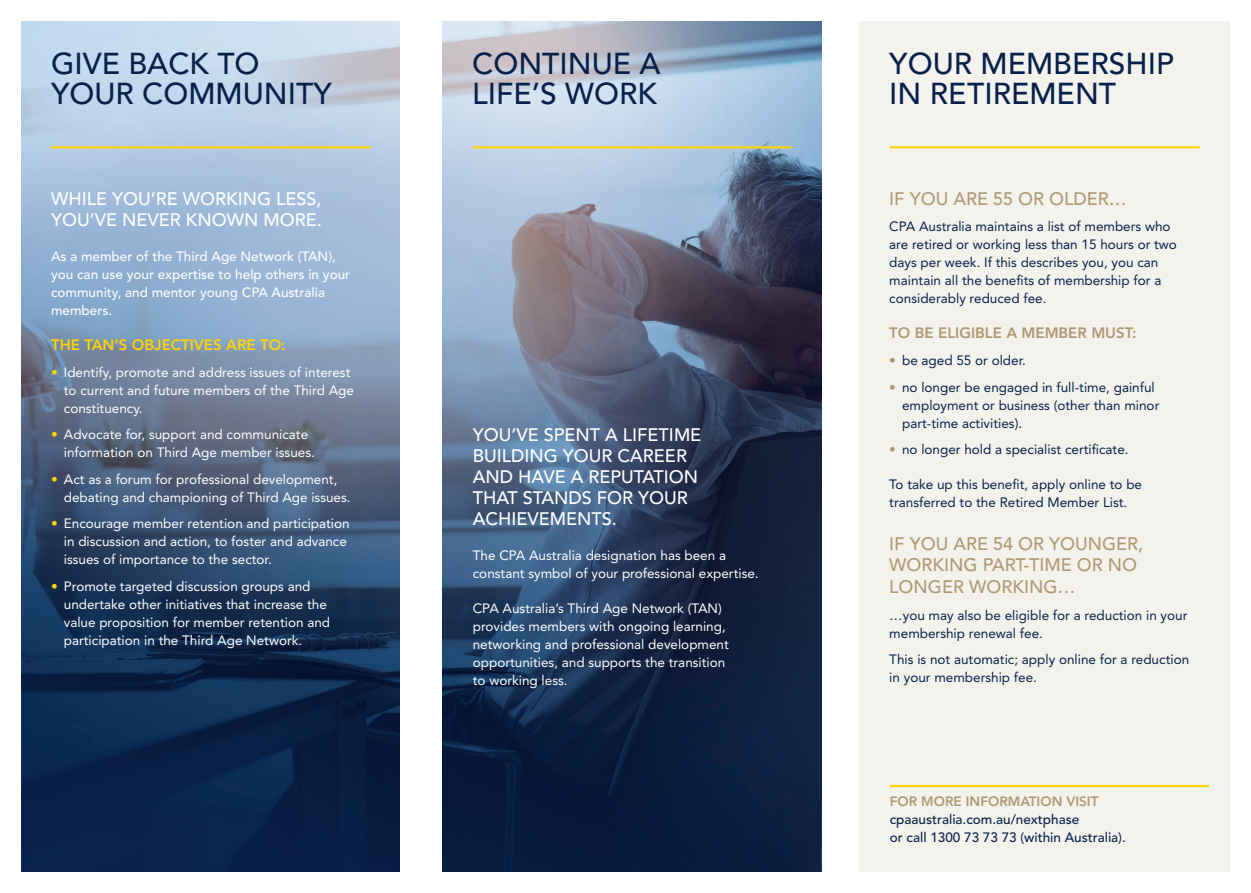
<style>
.page{position:relative;width:1251px;height:893px;background:#fff}
.page>*{position:absolute;margin:0;border:0;box-sizing:border-box;transform-origin:0 0}
.Heading{font:500 30px/30px "Avenir LT Std";color:#07214b}
.Subheading{font:500 18px/21px "Avenir LT Std";color:#fff}
.Subheading-2{font:500 18px/21.6px "Avenir LT Std";color:#ae9974}
.section{font:800 15px "Avenir LT Std";color:#fed304}
.body_white{font:800 15px "Avenir LT Std";color:#ae9974}
.body_white-2{font:13.5px/18px "Avenir LT Std";color:#fff}
.body_white-3{font:13.5px/18px "Avenir LT Std";color:#07214b}
.body_white-4{font:500 13.5px/18px "Avenir LT Std";color:#fff}
.body_white-5{font:500 13.5px/18px "Avenir LT Std";color:#07214b}
.s1{color:#fed304}
.s2{color:#ae9974}
.s3{font-weight:800;color:#ae9974}
</style>
<div class="page">
<div style="left:859px;top:21px;width:370px;height:851px;background:#f4f2ed"></div>
<img style="left:442px;top:21px;width:379px;height:850px">
<img style="left:21px;top:21px;width:379px;height:850px">
<hr style="left:472px;top:146px;width:319px;height:2px;background:#fed304">
<hr style="left:51px;top:146px;width:319px;height:2px;background:#fed304">
<hr style="left:889px;top:146px;width:310px;height:2px;background:#fed304">
<hr style="left:889px;top:785px;width:319px;height:2px;background:#fed304">
<p class="Heading" style="left:51px;top:49px;width:210px">GIVE BACK TO</p>
<p class="Heading" style="left:51px;top:79px;width:282px">YOUR COMMUNITY</p>
<p class="Subheading" style="left:51px;top:189px;width:272px">WHILE YOU’RE WORKING LESS,<br>YOU’VE NEVER KNOWN MORE.</p>
<p class="body_white-4" style="left:51px;top:248px;width:300px">As a member of the Third Age Network (TAN), you can use your expertise to help others in your community, and mentor young CPA Australia members.</p>
<p class="section" style="left:51px;top:336px;width:236px">THE TAN’S OBJECTIVES ARE TO:</p>
<p class="body_white-2" style="left:64px;top:363px;width:291px;text-indent:-13px"><span class="s1">•</span> Identify, promote and address issues of interest to current and future members of the Third Age constituency.</p>
<p class="body_white-2" style="left:64px;top:425px;width:252px;text-indent:-13px"><span class="s1">•</span> Advocate for, support and communicate information on Third Age member issues.</p>
<p class="body_white-2" style="left:64px;top:470px;width:288px;text-indent:-13px"><span class="s1">•</span> Act as a forum for professional development, debating and championing of Third Age issues.</p>
<p class="body_white-2" style="left:64px;top:514px;width:287px;text-indent:-13px"><span class="s1">•</span> Encourage member retention and participation in discussion and action, to foster and advance issues of importance to the sector.</p>
<p class="body_white-2" style="left:64px;top:577px;width:268px;text-indent:-13px"><span class="s1">•</span> Promote targeted discussion groups and undertake other initiatives that increase the value proposition for member retention and participation in the Third Age Network.</p>
<p class="Heading" style="left:472px;top:49px;width:190px">CONTINUE A</p>
<p class="Heading" style="left:472px;top:79px;width:186px">LIFE’S WORK</p>
<p class="Subheading" style="left:472px;top:425px;width:230px">YOU’VE SPENT A LIFETIME<br>BUILDING YOUR CAREER<br>AND HAVE A REPUTATION<br>THAT STANDS FOR YOUR<br>ACHIEVEMENTS.</p>
<p class="body_white-2" style="left:472px;top:546px;width:287px">The CPA Australia designation has been a constant symbol of your professional expertise.</p>
<p class="body_white-2" style="left:472px;top:599px;width:257px">CPA Australia’s Third Age Network (TAN) provides members with ongoing learning, networking and professional development opportunities, and supports the transition to working less.</p>
<p class="Heading" style="left:889px;top:49px;width:286px">YOUR MEMBERSHIP<br>IN RETIREMENT</p>
<p class="Subheading-2" style="left:889px;top:188px;width:239px">IF YOU ARE 55 OR OLDER…</p>
<p class="body_white-3" style="left:889px;top:218px;width:289px">CPA Australia maintains a list of members who are retired or working less than 15 hours or two days per week. If this describes you, you can maintain all the benefits of membership for a considerably reduced fee.</p>
<p class="body_white" style="left:889px;top:324px;width:249px">TO BE ELIGIBLE A MEMBER MUST:</p>
<p class="body_white-3" style="left:889px;top:351px;width:138px"><span class="s2">•</span> be aged 55 or older.</p>
<p class="body_white-3" style="left:901px;top:378px;width:259px;text-indent:-13px"><span class="s2">•</span> no longer be engaged in full-time, gainful employment or business (other than minor part-time activities).</p>
<p class="body_white-3" style="left:889px;top:440px;width:241px"><span class="s2">•</span> no longer hold a specialist certificate.</p>
<p class="body_white-3" style="left:889px;top:475px;width:254px">To take up this benefit, apply online to be transferred to the Retired Member List.</p>
<p class="Subheading-2" style="left:889px;top:533px;width:255px">IF YOU ARE 54 OR YOUNGER,<br>WORKING PART-TIME OR NO<br>LONGER WORKING…</p>
<p class="body_white-3" style="left:889px;top:606px;width:299px">…you may also be eligible for a reduction in your membership renewal fee.</p>
<p class="body_white-3" style="left:889px;top:650px;width:301px">This is not automatic; apply online for a reduction in your membership fee.</p>
<p class="body_white-5" style="left:889px;top:793px;width:237px"><span class="s3">FOR MORE INFORMATION VISIT </span>cpaaustralia.com.au/nextphase<br>or call 1300 73 73 73 (within Australia).</p>
</div>
